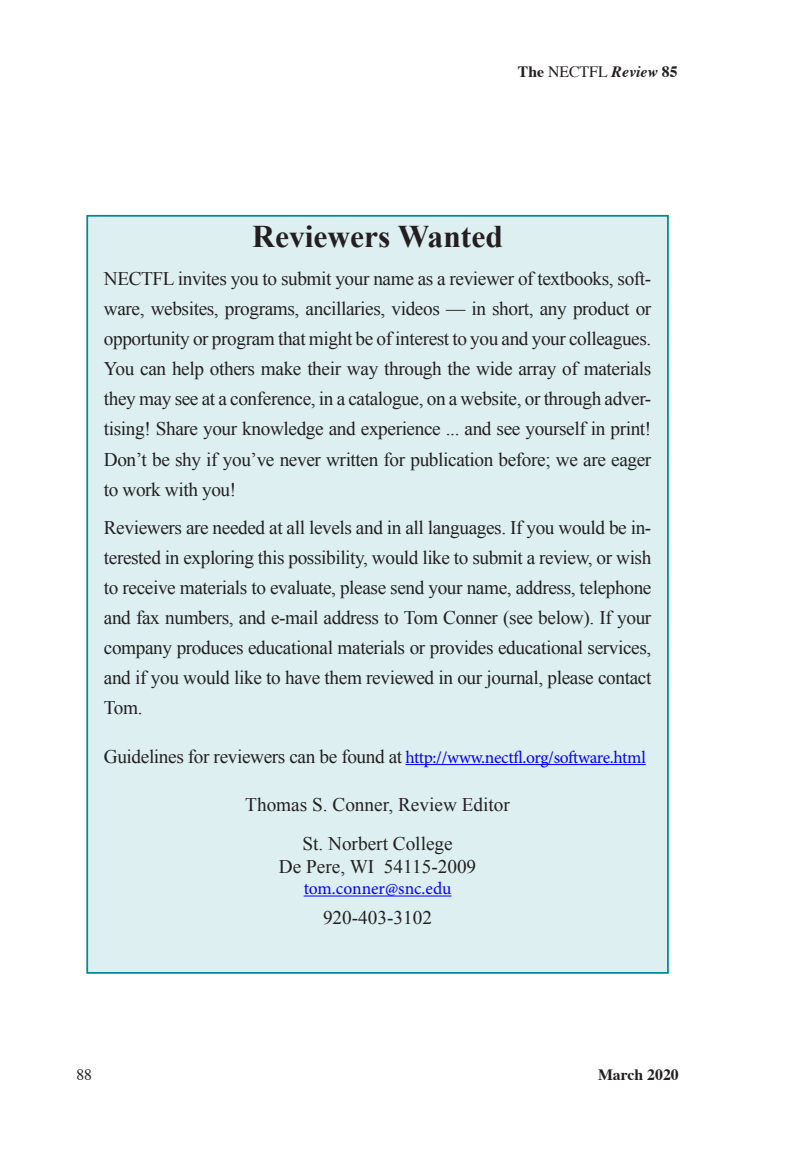
<style>
.page{position:relative;width:788px;height:1166px;background:#fff}
.page>*{position:absolute;margin:0;border:0;box-sizing:border-box;transform-origin:0 0}
.t1{font:700 31.5px "Times New Roman";color:#231f20}
.t2{font:19.25px/30.1px "Times New Roman";letter-spacing:-.02em;color:#231f20;text-align:justify}
.t3{font:19.25px "Times New Roman";color:#231f20}
.t4{font:17.5px "Minion Pro";letter-spacing:-.015em;color:#00f}
.t5{font:15.75px "Times";color:#231f20}
.t6{font:700 15.75px "Times";color:#231f20}
.s1{font-weight:700}
.s2{font-weight:700;font-style:italic}
.s3{font-family:"Times New Roman";font-size:19.25px;color:#231f20}
</style>
<div class="page">
<div style="left:87px;top:216px;width:581px;height:756px;background:#ddeff0"></div>
<hr style="left:405px;top:764px;width:240px;height:1px;background:#00f">
<hr style="left:303px;top:895px;width:148px;height:1px;background:#00f">
<p class="t5" style="left:518px;top:57px;width:161px"><span class="s1">The</span> NECTFL <span class="s2">Review</span> <span class="s1">85</span></p>
<p class="t1" style="left:252px;top:214px;width:252px">Reviewers Wanted</p>
<p class="t2" style="left:104px;top:263px;width:549px">NECTFL invites you to submit your name as a reviewer of textbooks, soft&shy;ware, websites, programs, ancillaries, videos — in short, any product or opportunity or program that might be of interest to you and your colleagues.<br>You can help others make their way through the wide array of materials they may see at a conference, in a catalogue, on a website, or through adver&shy;tising! Share your knowledge and experience ... and see yourself in print!<br>Don’t be shy if you’ve never written for publication before; we are eager to work with you!</p>
<p class="t2" style="left:104px;top:512px;width:549px">Reviewers are needed at all levels and in all languages. If you would be in&shy;terested in exploring this possibility, would like to submit a review, or wish to receive materials to evaluate, please send your name, address, telephone and fax numbers, and e-mail address to Tom Conner (see below). If your company produces educational materials or provides educational services, and if you would like to have them reviewed in our journal, please contact Tom.</p>
<p class="t4" style="left:104px;top:745px;width:543px"><span class="s3">Guidelines for reviewers can be found at</span> http://www.nectfl.org/software.html</p>
<p class="t3" style="left:245px;top:792px;width:266px">Thomas S. Conner, Review Editor</p>
<p class="t3" style="left:302px;top:830px;width:152px">St. Norbert College</p>
<p class="t3" style="left:279px;top:854px;width:199px">De Pere, WI 54115-2009</p>
<p class="t4" style="left:303px;top:877px;width:149px">tom.conner@snc.edu</p>
<p class="t3" style="left:323px;top:905px;width:111px">920-403-3102</p>
<p class="t5" style="left:76px;top:1059px;width:17px">88</p>
<p class="t6" style="left:598px;top:1059px;width:82px">March 2020</p>
</div>
